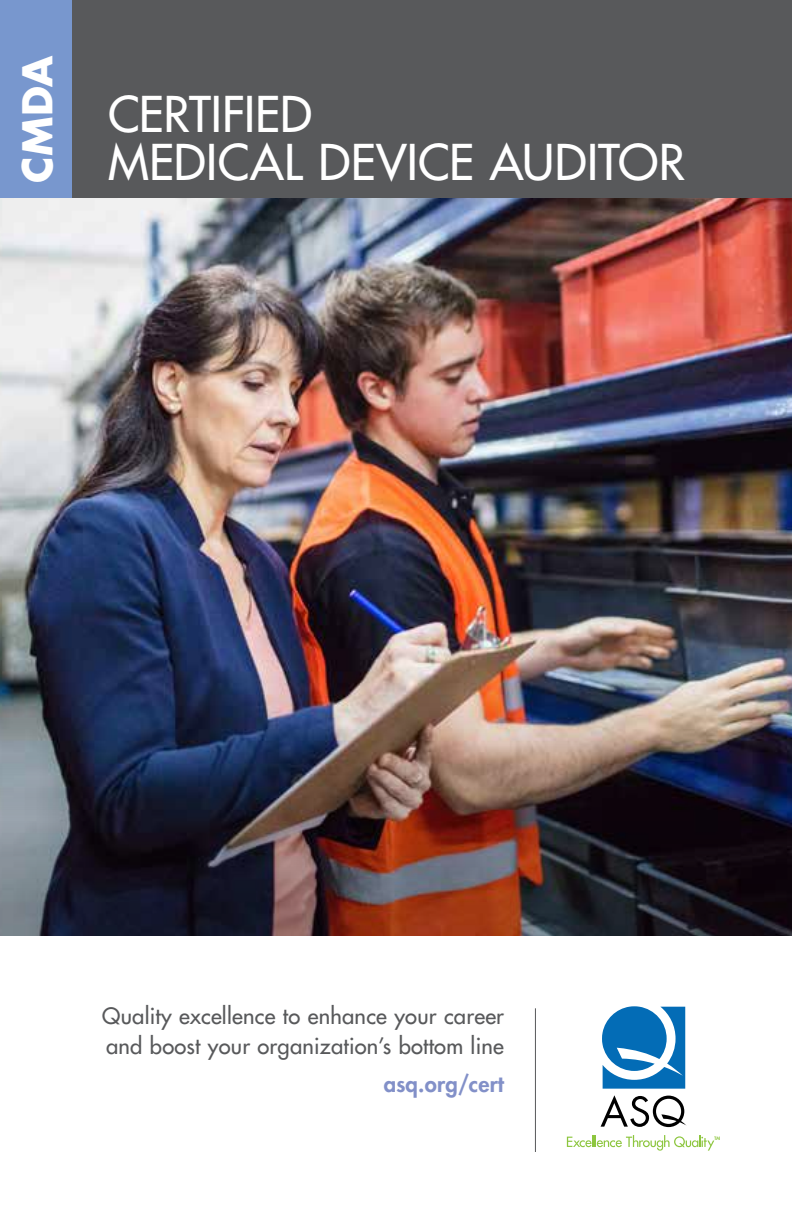
<style>
.page{position:relative;width:792px;height:1224px;background:#fff}
.page>*{position:absolute;margin:0;border:0;box-sizing:border-box;transform-origin:0 0}
.t1{font:500 48px "Futura Std";color:#fff}
.t2{font:700 40px "Futura Std";color:#fff}
.t3{font:500 22px/30px "Futura Std";letter-spacing:.01em;color:#58595b}
.t4{font:800 22px "Futura Std";letter-spacing:.01em;color:#8290c8}
</style>
<div class="page">
<img style="left:0;top:198px;width:792px;height:238px">
<div style="left:0;top:0;width:72px;height:198px;background:#7897ce"></div>
<svg style="left:567px;top:1135px;width:153px;height:16px"></svg>
<svg style="left:601px;top:1095px;width:86px;height:32px"></svg>
<svg style="left:602px;top:1006px;width:83px;height:83px"></svg>
<div style="left:72px;top:0;width:720px;height:198px;background:#58595b"></div>
<img style="left:0;top:436px;width:792px;height:500px">
<hr style="left:535px;top:1008px;width:1px;height:144px;background:#58595b">
<h2 class="t2" style="left:11px;top:183px;width:129px;rotate:-90deg">CMDA</h2>
<h1 class="t1" style="left:108px;top:84px;width:205px">CERTIFIED</h1>
<h1 class="t1" style="left:108px;top:132px;width:578px">MEDICAL DEVICE AUDITOR</h1>
<p class="t3" style="left:102px;top:1001px;width:403px">Quality excellence to enhance your career and boost your organization’s bottom line</p>
<p class="t4" style="left:384px;top:1070px;width:122px">asq.org/cert</p>
</div>
